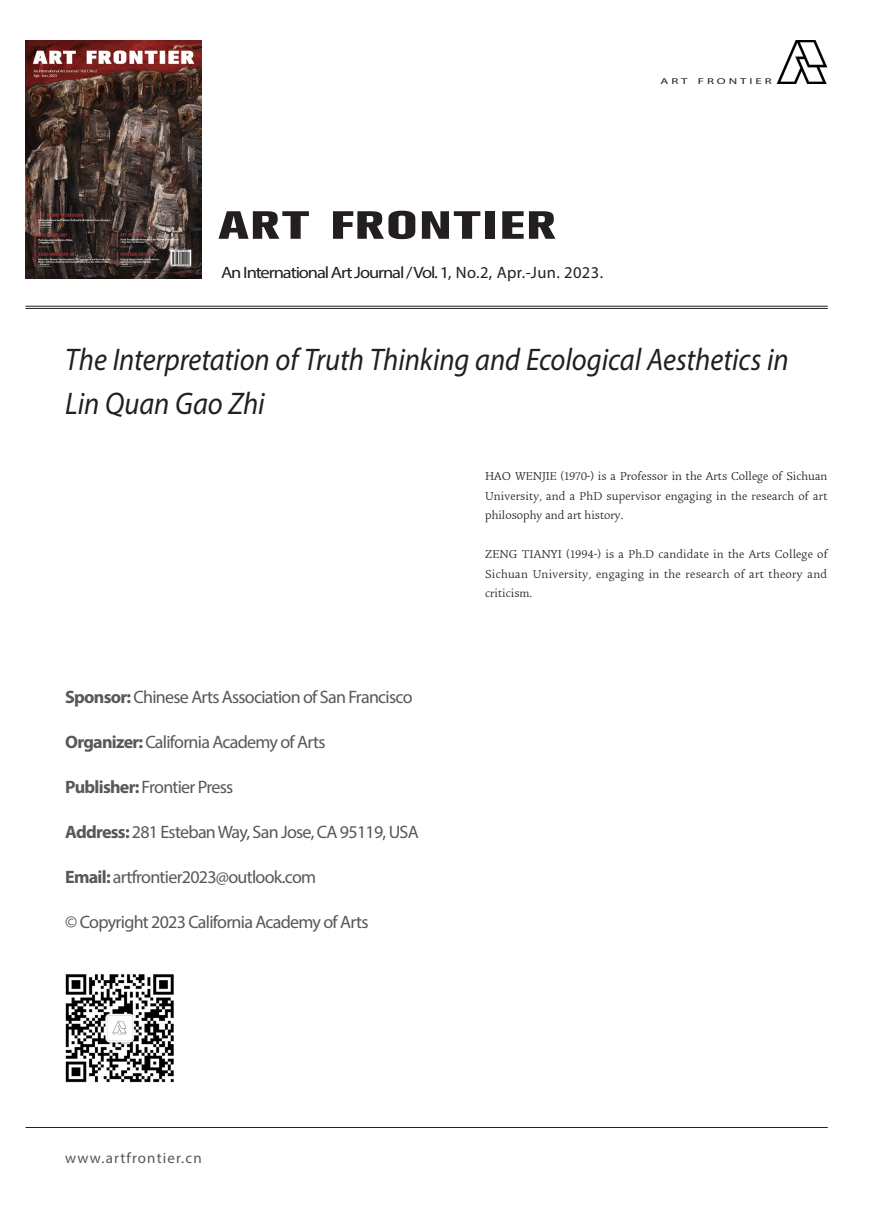
<style>
.page{position:relative;width:893px;height:1212px;background:#fff}
.page>*{position:absolute;margin:0;border:0;box-sizing:border-box;transform-origin:0 0}
.t1{font:800 condensed 39px "Akzidenz Grotesk BQ";letter-spacing:.02em;color:#231f20;scale:1.5 1}
.t2{font:italic 31.35px/43.5px "Myriad Pro";color:#231f20;scale:.91 1}
.t3{font:18px "Myriad Pro";letter-spacing:-.04em;color:#57585a}
.t4{font:16.5px "Myriad Pro";letter-spacing:-.06em;color:#231f20;scale:1.12 1}
.t5{font:15px "Myriad Pro";letter-spacing:.075em;color:#57585a}
.t6{font:12px/19.5px "FZJUZXFJW GB1 0";letter-spacing:.01em;color:#231f20;text-align:justify}
.t7{font:8.55px "Myriad Pro";letter-spacing:.23em;color:#231f20;scale:1.5 1}
.s1{font-weight:700}
</style>
<div class="page">
<img style="left:26px;top:41px;width:175px;height:238px">
<hr style="left:26px;top:306px;width:802px;height:1px;background:#231f20">
<hr style="left:26px;top:308px;width:802px;height:1px;background:#231f20">
<hr style="left:26px;top:1127px;width:802px;height:1px;background:#231f20">
<img style="left:777px;top:40px;width:50px;height:44px">
<img style="left:65px;top:974px;width:109px;height:109px">
<p class="t1" style="left:218px;top:203px;width:227px">ART FRONTIER</p>
<p class="t4" style="left:221px;top:263px;width:343px">An International Art Journal / Vol. 1, No.2, Apr.-Jun. 2023.</p>
<p class="t7" style="left:661px;top:76px;width:76px">ART FRONTIER</p>
<p class="t2" style="left:65px;top:338px;width:797px">The Interpretation of Truth Thinking and Ecological Aesthetics in<br>Lin Quan Gao Zhi</p>
<p class="t3" style="left:65px;top:685px;width:349px"><span class="s1">Sponsor:</span> Chinese Arts Association of San Francisco</p>
<p class="t3" style="left:65px;top:730px;width:262px"><span class="s1">Organizer:</span> California Academy of Arts</p>
<p class="t3" style="left:65px;top:775px;width:170px"><span class="s1">Publisher:</span> Frontier Press</p>
<p class="t3" style="left:65px;top:820px;width:355px"><span class="s1">Address:</span> 281 Esteban Way, San Jose, CA 95119, USA</p>
<p class="t3" style="left:65px;top:865px;width:253px"><span class="s1">Email:</span> artfrontier2023@outlook.com</p>
<p class="t3" style="left:65px;top:910px;width:305px">© Copyright 2023 California Academy of Arts</p>
<p class="t6" style="left:485px;top:467px;width:344px">HAO WENJIE (1970-) is a Professor in the Arts College of Sichuan University, and a PhD supervisor engaging in the research of art philosophy and art history.</p>
<p class="t6" style="left:485px;top:545px;width:344px">ZENG TIANYI (1994-) is a Ph.D candidate in the Arts College of Sichuan University, engaging in the research of art theory and criticism.</p>
<p class="t5" style="left:65px;top:1149px;width:138px">www.artfrontier.cn</p>
</div>
